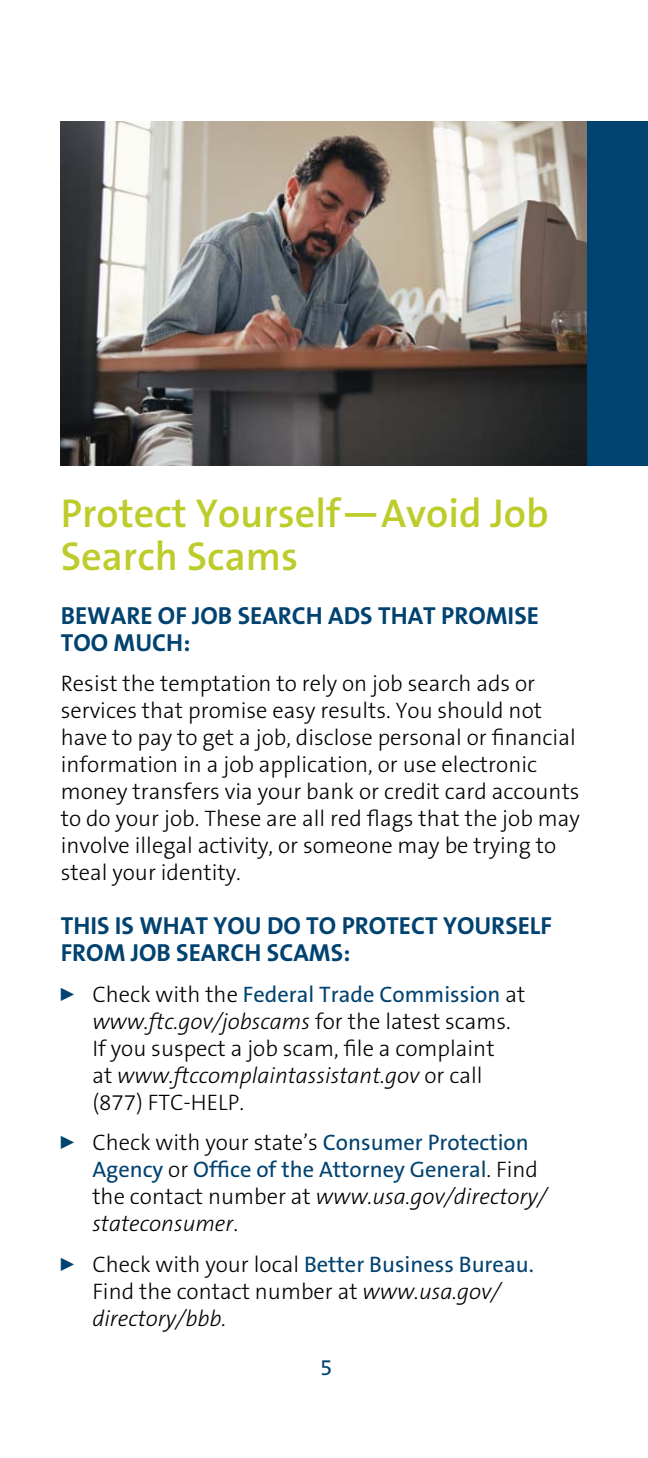
<style>
.page{position:relative;width:648px;height:1458px;background:#fff}
.page>*{position:absolute;margin:0;border:0;box-sizing:border-box;transform-origin:0 0}
.t1{font:600 40.5px/42.8px "The Sans B6";color:#bdcc2a}
.t2{font:700 24.75px/27px "The Sans B7";color:#004270}
.t3{font:300 22.5px/27px "The Sans B3";color:#000}
.t4{font:22.5px "The Sans B5 Plain";color:#004270}
.t5{font:italic 300 22.5px/27px "The Sans B3";color:#000}
.s1{font-family:"The Sans B3";font-weight:300;color:#000}
.s2{font-style:italic}
.s3{font-family:"The Sans B5 Plain";font-weight:400;color:#004270}
.s4{font-style:normal}
</style>
<div class="page">
<img style="left:61px;top:122px;width:526px;height:344px">
<div style="left:587px;top:122px;width:61px;height:344px;background:#004270"></div>
<h1 class="t1" style="left:61px;top:493px;width:490px">Protect Yourself—Avoid Job<br>Search Scams</h1>
<p class="t2" style="left:61px;top:602px;width:480px">BEWARE OF JOB SEARCH ADS THAT PROMISE<br>TOO MUCH:</p>
<p class="t3" style="left:61px;top:671px;width:521px">Resist the temptation to rely on job search ads or services that promise easy results. You should not have to pay to get a job, disclose personal or financial information in a job application, or use electronic money transfers via your bank or credit card accounts to do your job. These are all red flags that the job may involve illegal activity, or someone may be trying to steal your identity.</p>
<p class="t2" style="left:61px;top:913px;width:493px">THIS IS WHAT YOU DO TO PROTECT YOURSELF<br>FROM JOB SEARCH SCAMS:</p>
<p class="t4" style="left:92px;top:982px;width:435px"><span class="s1">Check with the</span> Federal Trade Commission <span class="s1">at</span></p>
<p class="t3" style="left:92px;top:1008px;width:420px"><span class="s2">www.ftc.gov/jobscams</span> for the latest scams.<br>If you suspect a job scam, file a complaint at <span class="s2">www.ftccomplaintassistant.gov</span> or call (877) FTC-HELP.</p>
<p class="t3" style="left:92px;top:1130px;width:438px">Check with your state’s <span class="s3">Consumer Protection</span></p>
<p class="t4" style="left:92px;top:1157px;width:447px">Agency <span class="s1">or</span> Office of the Attorney General<span class="s1">. Find</span></p>
<p class="t5" style="left:92px;top:1184px;width:456px"><span class="s4">the contact number at</span> www.usa.gov/directory/ stateconsumer<span class="s4">.</span></p>
<p class="t4" style="left:92px;top:1252px;width:443px"><span class="s1">Check with your local</span> Better Business Bureau.</p>
<p class="t5" style="left:92px;top:1278px;width:410px"><span class="s4">Find the contact number at</span> www.usa.gov/ directory/bbb.</p>
<p class="t4" style="left:320px;top:1355px;width:14px">5</p>
</div>
